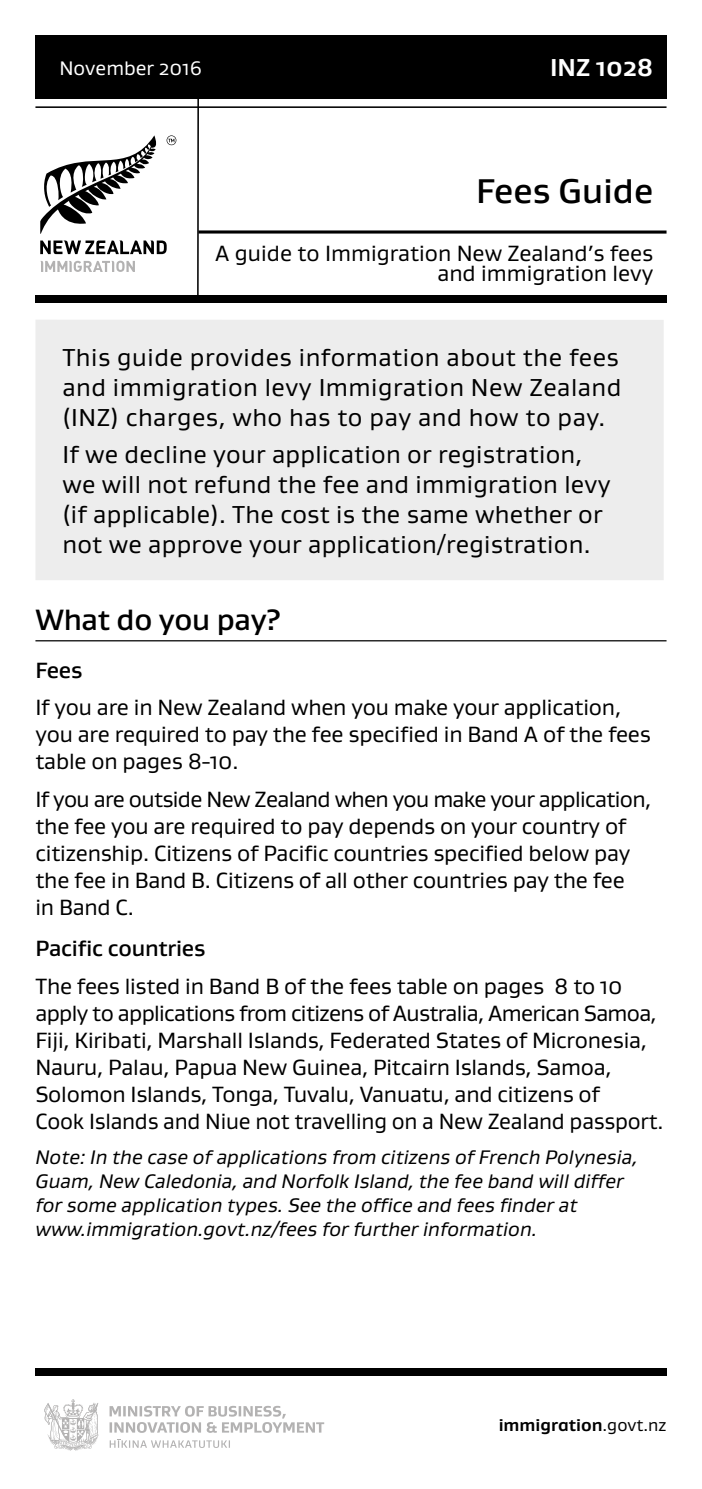
<style>
.page{position:relative;width:702px;height:1489px;background:#fff}
.page>*{position:absolute;margin:0;border:0;box-sizing:border-box;transform-origin:0 0}
.t1{font:500 35px "Gustan";color:#000}
.t2{font:500 30px "Gustan";letter-spacing:-.01em;color:#000}
.t3{font:25px/30px "Gustan";letter-spacing:.01em;color:#000;text-align:justify}
.t4{font:700 25px "Gustan";color:#fff}
.t5{font:22.5px/27px "Gustan";letter-spacing:-.01em;color:#000}
.t6{font:500 22.5px "Gustan";letter-spacing:-.01em;color:#000}
.t7{font:italic 20px/24px "Gustan";color:#000}
.t8{font:20px "Gustan";color:#fff}
.t9{font:700 17.5px "Gustan";color:#000}
.s1{font-weight:400}
</style>
<div class="page">
<div style="left:35px;top:35px;width:631px;height:64px;background:#000"></div>
<hr style="left:35px;top:106px;width:631px;height:2px;background:#000">
<hr style="left:198px;top:230px;width:468px;height:3px;background:#000">
<hr style="left:197px;top:68px;width:2px;height:228px;background:#000">
<div style="left:35px;top:295px;width:631px;height:7px;background:#000"></div>
<div style="left:35px;top:1368px;width:631px;height:7px;background:#000"></div>
<svg style="left:109px;top:1405px;width:215px;height:27px"></svg>
<svg style="left:44px;top:1399px;width:55px;height:51px"></svg>
<svg style="left:110px;top:1439px;width:120px;height:8px"></svg>
<svg style="left:40px;top:135px;width:117px;height:99px"></svg>
<svg style="left:166px;top:135px;width:10px;height:10px"></svg>
<svg style="left:40px;top:240px;width:127px;height:14px"></svg>
<svg style="left:40px;top:261px;width:95px;height:11px"></svg>
<div style="left:36px;top:320px;width:627px;height:260px;background:#ededed"></div>
<hr style="left:35px;top:640px;width:631px;height:1px;background:#000">
<p class="t8" style="left:59px;top:55px;width:144px">November 2016</p>
<p class="t4" style="left:550px;top:51px;width:105px">INZ 1028</p>
<h1 class="t1" style="left:476px;top:168px;width:179px">Fees Guide</h1>
<p class="t5" style="left:215px;top:242px;width:439px;line-height:20px;text-align:right">A guide to Immigration New Zealand’s fees and immigration levy</p>
<p class="t3" style="left:62px;top:342px;width:560px">This guide provides information about the fees and immigration levy Immigration New Zealand (INZ) charges, who has to pay and how to pay.</p>
<p class="t3" style="left:62px;top:439px;width:549px;text-align:left">If we decline your application or registration, we will not refund the fee and immigration levy (if applicable). The cost is the same whether or not we approve your application/registration.</p>
<h2 class="t2" style="left:35px;top:599px;width:247px">What do you pay?</h2>
<p class="t6" style="left:35px;top:655px;width:48px">Fees</p>
<p class="t5" style="left:35px;top:693px;width:617px">If you are in New Zealand when you make your application, you are required to pay the fee specified in Band A of the fees table on pages 8-10.</p>
<p class="t5" style="left:35px;top:785px;width:617px">If you are outside New Zealand when you make your application, the fee you are required to pay depends on your country of citizenship. Citizens of Pacific countries specified below pay the fee in Band B. Citizens of all other countries pay the fee<br>in Band C.</p>
<p class="t6" style="left:35px;top:933px;width:171px">Pacific countries</p>
<p class="t5" style="left:35px;top:972px;width:629px">The fees listed in Band B of the fees table on pages 8 to 10 apply to applications from citizens of Australia, American Samoa, Fiji, Kiribati, Marshall Islands, Federated States of Micronesia, Nauru, Palau, Papua New Guinea, Pitcairn Islands, Samoa, Solomon Islands, Tonga, Tuvalu, Vanuatu, and citizens of<br>Cook Islands and Niue not travelling on a New Zealand passport.</p>
<p class="t7" style="left:35px;top:1144px;width:603px">Note: In the case of applications from citizens of French Polynesia, Guam, New Caledonia, and Norfolk Island, the fee band will differ for some application types. See the office and fees finder at www.immigration.govt.nz/fees for further information.</p>
<p class="t9" style="left:498px;top:1413px;width:169px">immigration<span class="s1">.govt.nz</span></p>
</div>
